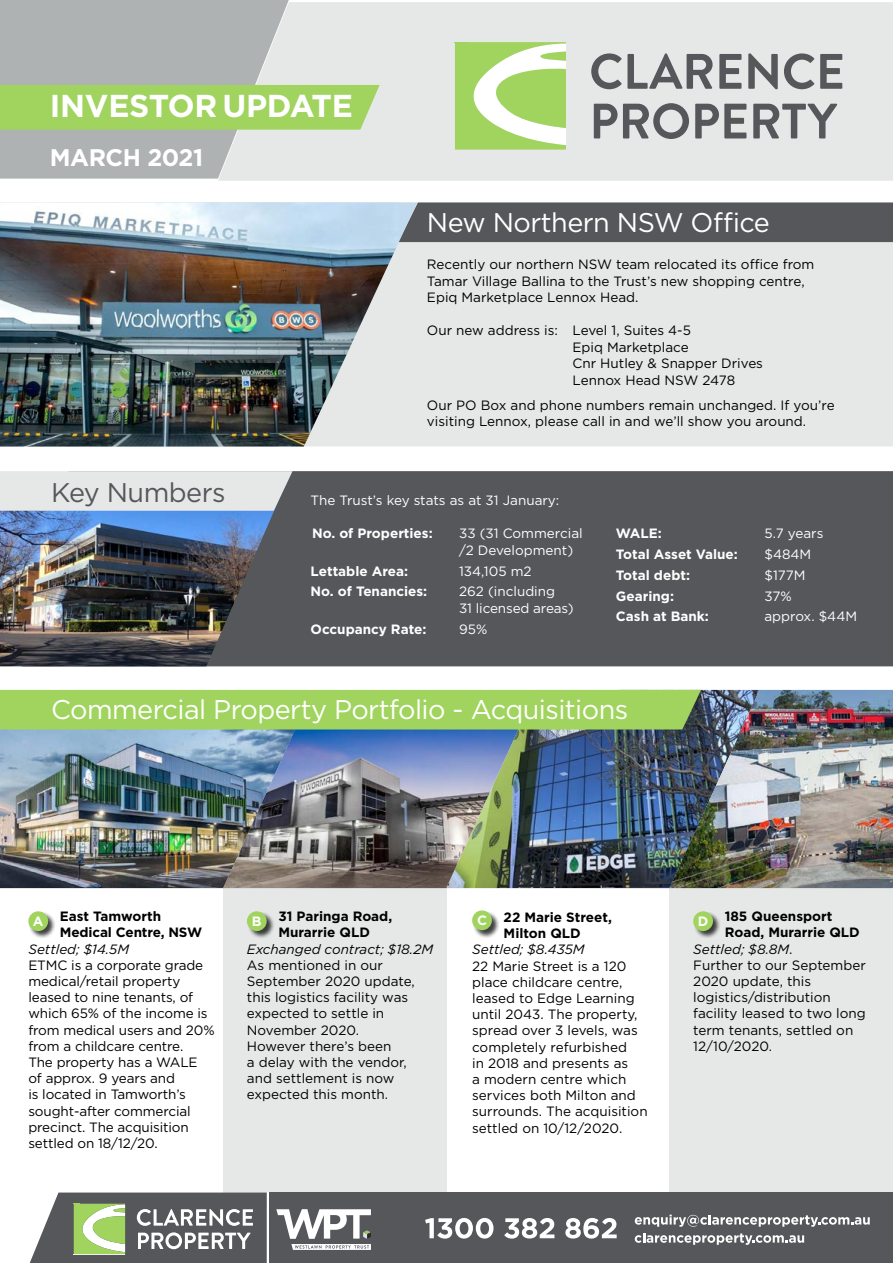
<style>
.page{position:relative;width:893px;height:1263px;background:#fff}
.page>*{position:absolute;margin:0;border:0;box-sizing:border-box;transform-origin:0 0}
.t1{font:700 31.65px "Gotham";letter-spacing:-.01em;color:#fff}
.t2{font:27px "Gotham";letter-spacing:-.02em;color:#fff}
.t3{font:27px "Gotham";letter-spacing:-.02em;color:#55575a}
.t4{font:700 24px "Gotham";letter-spacing:-.02em;color:#fff}
.t5{font:13.5px/16.2px "Gotham";color:#000}
.t6{font:13.5px/16.5px "Gotham";color:#fff}
.t7{font:700 13.5px/16.2px "Gotham";color:#000;text-align:center}
.t8{font:700 13.5px "Gotham";color:#fff}
.t9{font:italic 13.5px "Gotham";color:#000}
.s1{color:#fff}
.s2{font-style:normal}
</style>
<div class="page">
<div style="left:0;top:0;width:289px;height:179px;background:#aeb2b2"></div>
<div style="left:218px;top:2px;width:675px;height:179px;background:#e6e8e8"></div>
<div style="left:0;top:85px;width:380px;height:45px;background:#a0d45e"></div>
<div style="left:417px;top:242px;width:476px;height:204px;background:#e6e8e8"></div>
<div style="left:417px;top:202px;width:476px;height:40px;background:#55575a"></div>
<div style="left:287px;top:471px;width:606px;height:195px;background:#55575a"></div>
<img style="left:0;top:511px;width:287px;height:155px">
<svg style="left:0;top:471px;width:293px;height:40px;background:#dfe2e2"></svg>
<svg style="left:591px;top:53px;width:122px;height:36px;background:#aaacad"></svg>
<svg style="left:719px;top:54px;width:22px;height:35px"></svg>
<svg style="left:748px;top:53px;width:30px;height:36px"></svg>
<svg style="left:784px;top:53px;width:30px;height:36px"></svg>
<svg style="left:820px;top:54px;width:22px;height:35px"></svg>
<svg style="left:594px;top:103px;width:95px;height:36px;background:#a1a3a4"></svg>
<svg style="left:695px;top:104px;width:51px;height:34px;background:#999b9c"></svg>
<svg style="left:753px;top:104px;width:84px;height:34px;background:#a8aaab"></svg>
<svg style="left:455px;top:42px;width:111px;height:108px"></svg>
<svg style="left:398px;top:202px;width:19px;height:244px;background:#d8dcdd"></svg>
<img style="left:0;top:202px;width:398px;height:244px">
<div style="left:223px;top:881px;width:223px;height:326px;background:#e6e8e8"></div>
<div style="left:669px;top:881px;width:224px;height:311px;background:#e6e8e8"></div>
<img style="left:0;top:729px;width:223px;height:159px">
<img style="left:526px;top:729px;width:143px;height:159px">
<img style="left:223px;top:729px;width:303px;height:159px">
<img style="left:669px;top:690px;width:224px;height:198px">
<div style="left:0;top:690px;width:701px;height:39px;background:#a0d45e"></div>
<div style="left:29px;top:912px;width:28px;height:27px;background:#000;opacity:.75"></div>
<div style="left:28px;top:911px;width:20px;height:20px;background:#a0d45e;border-radius:50%"></div>
<div style="left:247px;top:912px;width:28px;height:27px;background:#000;opacity:.75"></div>
<div style="left:247px;top:911px;width:20px;height:20px;background:#a0d45e;border-radius:50%"></div>
<div style="left:472px;top:911px;width:28px;height:27px;background:#000;opacity:.75"></div>
<div style="left:472px;top:910px;width:20px;height:20px;background:#a0d45e;border-radius:50%"></div>
<div style="left:694px;top:912px;width:27px;height:27px;background:#000;opacity:.75"></div>
<div style="left:693px;top:911px;width:20px;height:20px;background:#a0d45e;border-radius:50%"></div>
<div style="left:269px;top:1192px;width:624px;height:71px;background:#55575a"></div>
<hr style="left:267px;top:1192px;width:2px;height:71px;background:#fff">
<svg style="left:30px;top:1192px;width:237px;height:71px"></svg>
<svg style="left:276px;top:1209px;width:95px;height:41px"></svg>
<svg style="left:425px;top:1218px;width:68px;height:20px"></svg>
<svg style="left:504px;top:1218px;width:50px;height:20px"></svg>
<svg style="left:565px;top:1218px;width:52px;height:20px"></svg>
<svg style="left:635px;top:1214px;width:235px;height:13px"></svg>
<svg style="left:635px;top:1233px;width:169px;height:12px"></svg>
<h1 class="t1" style="left:50px;top:85px;width:305px">INVESTOR UPDATE</h1>
<h3 class="t4" style="left:50px;top:141px;width:155px">MARCH 2021</h3>
<h2 class="t2" style="left:427px;top:205px;width:344px">New Northern NSW Office</h2>
<p class="t5" style="left:427px;top:256px;width:389px">Recently our northern NSW team relocated its office from<br>Tamar Village Ballina to the Trust’s new shopping centre,<br>Epiq Marketplace Lennox Head.</p>
<p class="t5" style="left:572px;top:322px;width:192px;text-indent:-146px">Our new address is: Level 1, Suites 4-5<br>Epiq Marketplace<br>Cnr Hutley &amp; Snapper Drives<br>Lennox Head NSW 2478</p>
<p class="t5" style="left:427px;top:397px;width:409px">Our PO Box and phone numbers remain unchanged. If you’re visiting Lennox, please call in and we’ll show you around.</p>
<h2 class="t3" style="left:51px;top:475px;width:176px">Key Numbers</h2>
<p class="t6" style="left:311px;top:491px;width:250px">The Trust’s key stats as at 31 January:</p>
<p class="t8" style="left:312px;top:525px;width:122px">No. of Properties:</p>
<p class="t6" style="left:459px;top:525px;width:125px">33 (31 Commercial /2 Development)</p>
<p class="t8" style="left:311px;top:562px;width:99px">Lettable Area:</p>
<p class="t6" style="left:459px;top:562px;width:74px">134,105 m2</p>
<p class="t8" style="left:311px;top:583px;width:118px">No. of Tenancies:</p>
<p class="t6" style="left:459px;top:583px;width:116px">262 (including<br>31 licensed areas)</p>
<p class="t8" style="left:311px;top:620px;width:117px">Occupancy Rate:</p>
<p class="t6" style="left:459px;top:620px;width:30px">95%</p>
<p class="t8" style="left:616px;top:525px;width:47px">WALE:</p>
<p class="t6" style="left:764px;top:525px;width:60px">5.7 years</p>
<p class="t8" style="left:616px;top:545px;width:123px">Total Asset Value:</p>
<p class="t6" style="left:764px;top:546px;width:48px">$484M</p>
<p class="t8" style="left:616px;top:566px;width:76px">Total debt:</p>
<p class="t6" style="left:764px;top:567px;width:43px">$177M</p>
<p class="t8" style="left:616px;top:587px;width:60px">Gearing:</p>
<p class="t6" style="left:764px;top:587px;width:29px">37%</p>
<p class="t8" style="left:616px;top:608px;width:94px">Cash at Bank:</p>
<p class="t6" style="left:764px;top:608px;width:94px">approx. $44M</p>
<h2 class="t2" style="left:51px;top:692px;width:579px">Commercial Property Portfolio - Acquisitions</h2>
<p class="t7" style="left:60px;top:908px;width:144px;text-align:left;text-indent:-27px"><span class="s1">A</span> East Tamworth<br>Medical Centre, NSW</p>
<p class="t9" style="left:28px;top:940px;width:102px">Settled; $14.5M</p>
<p class="t5" style="left:28px;top:957px;width:188px">ETMC is a corporate grade medical/retail property leased to nine tenants, of which 65% of the income is from medical users and 20% from a childcare centre.<br>The property has a WALE<br>of approx. 9 years and<br>is located in Tamworth’s sought-after commercial precinct. The acquisition settled on 18/12/20.</p>
<p class="t7" style="left:252px;top:908px;width:142px"><span class="s1">B</span> 31 Paringa Road,<br>Murarrie QLD</p>
<p class="t9" style="left:247px;top:940px;width:188px">Exchanged contract; $18.2M</p>
<p class="t5" style="left:247px;top:957px;width:169px">As mentioned in our<br>September 2020 update, this logistics facility was expected to settle in<br>November 2020.<br>However there’s been<br>a delay with the vendor, and settlement is now expected this month.</p>
<p class="t7" style="left:477px;top:909px;width:136px"><span class="s1">C</span> 22 Marie Street,<br>Milton QLD</p>
<p class="t9" style="left:472px;top:941px;width:114px">Settled; $8.435M</p>
<p class="t5" style="left:472px;top:957px;width:177px">22 Marie Street is a 120 place childcare centre, leased to Edge Learning until 2043. The property, spread over 3 levels, was completely refurbished<br>in 2018 and presents as<br>a modern centre which services both Milton and surrounds. The acquisition settled on 10/12/2020.</p>
<p class="t7" style="left:698px;top:908px;width:136px"><span class="s1">D</span> 185 Queensport</p>
<p class="t7" style="left:725px;top:924px;width:137px">Road, Murarrie QLD</p>
<p class="t9" style="left:693px;top:940px;width:101px">Settled; $8.8M<span class="s2">.</span></p>
<p class="t5" style="left:693px;top:957px;width:174px">Further to our September</p>
<p class="t5" style="left:693px;top:973px;width:119px">2020 update, this</p>
<p class="t5" style="left:693px;top:989px;width:139px">logistics/distribution</p>
<p class="t5" style="left:693px;top:1005px;width:174px">facility leased to two long</p>
<p class="t5" style="left:693px;top:1021px;width:162px">term tenants, settled on</p>
<p class="t5" style="left:693px;top:1038px;width:80px">12/10/2020.</p>
</div>
